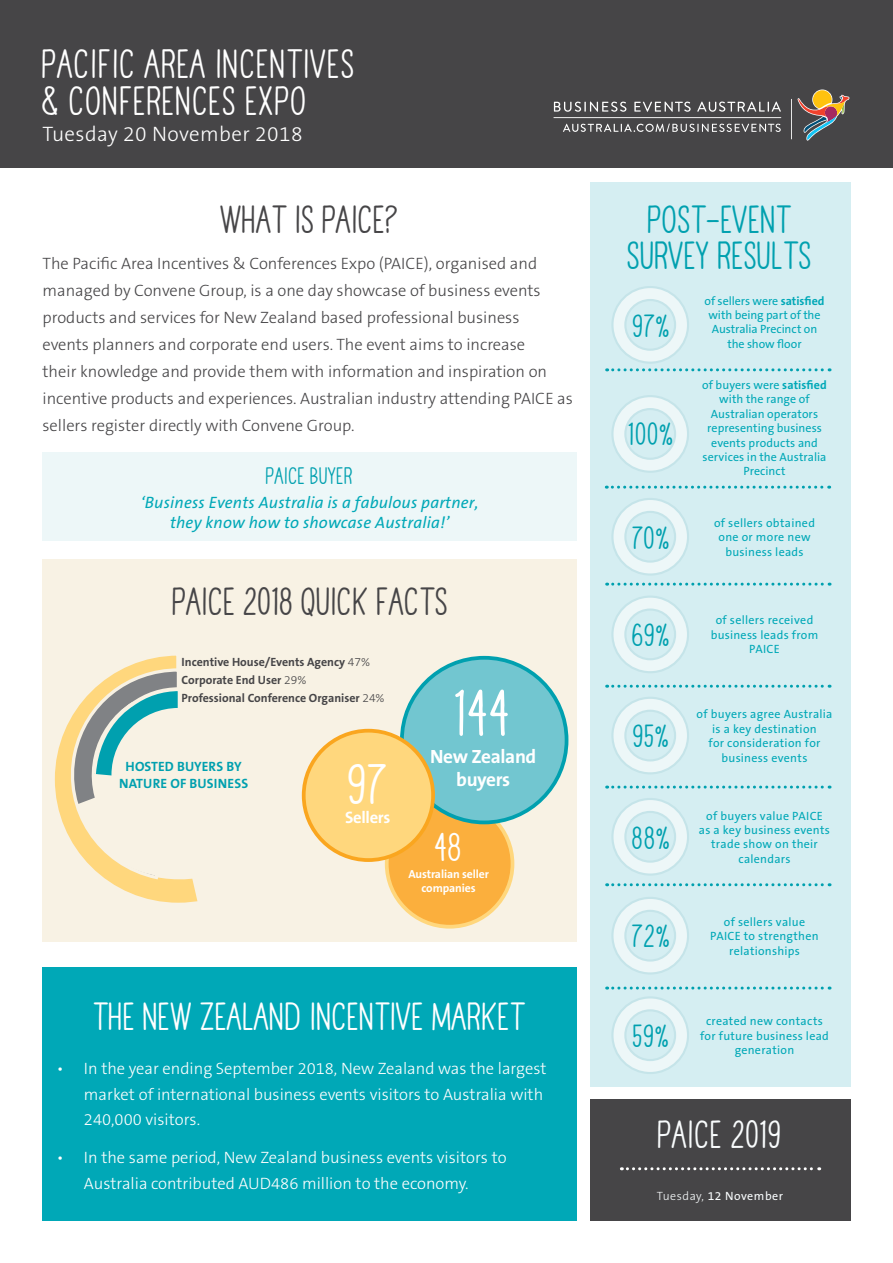
<style>
.page{position:relative;width:893px;height:1263px;background:#fff}
.page>*{position:absolute;margin:0;border:0;box-sizing:border-box;transform-origin:0 0}
.t1{font:700 57.9px "TAHAVEANICEDAY";color:#fff}
.t2{font:700 49.95px "TAHAVEANICEDAY";color:#fff}
.t3{font:700 36px/37.5px "TAHAVEANICEDAY";letter-spacing:.02em;color:#fff}
.t4{font:700 35.25px "TAHAVEANICEDAY";color:#fff}
.t5{font:700 34.5px "TAHAVEANICEDAY";color:#464547}
.t6{font:700 34.5px "TAHAVEANICEDAY";color:#fff}
.t7{font:700 34.5px/36px "TAHAVEANICEDAY";color:#00a0af;text-align:center}
.t8{font:700 34.5px "TAHAVEANICEDAY";letter-spacing:.01em;color:#f9fcfd}
.t9{font:700 28.2px "TAHAVEANICEDAY";letter-spacing:.02em;color:#00a0af}
.t10{font:300 21px "The Sans B3";letter-spacing:.02em;color:#fff}
.t11{font:700 21px "TAHAVEANICEDAY";letter-spacing:.01em;color:#00a0af}
.t12{font:700 19.35px/23.1px "The Sans B7";letter-spacing:-.02em;color:#fff;text-align:center}
.t13{font:700 16.65px "The Sans B7";letter-spacing:-.02em;color:#fff}
.t14{font:300 16.5px/27px "The Sans B3";color:#464547}
.t15{font:300 16.5px/25.5px "The Sans B3";color:#fff}
.t16{font:italic 16.5px/19.8px "The Sans B5 Plain";letter-spacing:.01em;color:#00a8b7;text-align:center}
.t17{font:700 13.5px/17.9px "The Sans B7";letter-spacing:.01em;color:#00a0af;text-align:center}
.t18{font:12px/14.4px "The Sans B5 Plain";letter-spacing:.02em;color:#00a8b7;text-align:center}
.t19{font:700 12px/18.8px "The Sans B7";color:#464547}
.t20{font:12px/14.4px "The Sans B5 Plain";letter-spacing:-.005em;color:#00a8b7;text-align:center}
.t21{font:12px "The Sans B5 Plain";letter-spacing:.045em;color:#f9fcfd}
.t22{font:700 11.7px/14.1px "The Sans B7";letter-spacing:-.01em;color:#fff;text-align:center}
.s1{font-family:"The Sans B7";font-weight:700}
.s2{font-family:"The Sans B3";font-weight:300}
</style>
<div class="page">
<div style="left:0;top:0;width:893px;height:167px;background:#464547"></div>
<svg style="left:797px;top:90px;width:52px;height:51px"></svg>
<svg style="left:554px;top:102px;width:72px;height:10px"></svg>
<svg style="left:634px;top:102px;width:57px;height:10px"></svg>
<svg style="left:697px;top:102px;width:84px;height:10px"></svg>
<hr style="left:554px;top:117px;width:227px;height:1px;background:#fff">
<hr style="left:791px;top:99px;width:1px;height:40px;background:#fff">
<svg style="left:563px;top:124px;width:218px;height:8px"></svg>
<div style="left:590px;top:1099px;width:260px;height:121px;background:#464547"></div>
<svg style="left:621px;top:1167px;width:199px;height:3px"></svg>
<div style="left:43px;top:967px;width:534px;height:253px;background:#00a8b7"></div>
<div style="left:43px;top:559px;width:534px;height:383px;background:#f8f2e4"></div>
<svg style="left:54px;top:655px;width:144px;height:248px"></svg>
<div style="left:387px;top:801px;width:125px;height:126px;background:#fbaf3d;border-radius:50%"></div>
<div style="left:385px;top:799px;width:129px;height:129px;border:4px solid #ffd77d;border-radius:50%"></div>
<div style="left:402px;top:658px;width:165px;height:164px;background:#72c6d0;border-radius:50%"></div>
<div style="left:400px;top:656px;width:168px;height:168px;border:4px solid #00a0af;border-radius:50%"></div>
<div style="left:304px;top:731px;width:129px;height:129px;background:#ffd77d;border-radius:50%"></div>
<div style="left:302px;top:729px;width:133px;height:133px;border:4px solid #faa61f;border-radius:50%"></div>
<div style="left:590px;top:182px;width:260px;height:904px;background:#d5eef2"></div>
<svg style="left:610px;top:497px;width:80px;height:80px;background:#daeff2"></svg>
<svg style="left:610px;top:594px;width:80px;height:80px;background:#daeff2"></svg>
<svg style="left:610px;top:696px;width:80px;height:79px;background:#daeff2"></svg>
<svg style="left:610px;top:797px;width:80px;height:80px;background:#daeff2"></svg>
<svg style="left:610px;top:995px;width:80px;height:80px;background:#daeff2"></svg>
<svg style="left:610px;top:896px;width:80px;height:79px;background:#daeff2"></svg>
<svg style="left:607px;top:285px;width:223px;height:86px;background:#d4edf1"></svg>
<svg style="left:607px;top:583px;width:223px;height:3px"></svg>
<svg style="left:607px;top:685px;width:223px;height:3px"></svg>
<svg style="left:607px;top:785px;width:223px;height:3px"></svg>
<svg style="left:607px;top:986px;width:223px;height:3px"></svg>
<svg style="left:607px;top:883px;width:223px;height:3px"></svg>
<svg style="left:606px;top:486px;width:224px;height:3px"></svg>
<svg style="left:610px;top:394px;width:80px;height:80px;background:#daeff2"></svg>
<div style="left:43px;top:452px;width:534px;height:89px;background:#edf7f8"></div>
<h3 class="t3" style="left:43px;top:46px;width:314px">PACIFIC AREA INCENTIVES &amp; CONFERENCES EXPO</h3>
<h3 class="t10" style="left:43px;top:123px;width:262px">Tuesday 20 November 2018</h3>
<h3 class="t5" style="left:220px;top:199px;width:180px">WHAT IS PAICE?</h3>
<h3 class="t7" style="left:628px;top:203px;width:186px">POST-EVENT<br>SURVEY RESULTS</h3>
<p class="t14" style="left:43px;top:250px;width:532px">The Pacific Area Incentives &amp; Conferences Expo (PAICE), organised and managed by Convene Group, is a one day showcase of business events products and services for New Zealand based professional business<br>events planners and corporate end users. The event aims to increase<br>their knowledge and provide them with information and inspiration on incentive products and experiences. Australian industry attending PAICE as sellers register directly with Convene Group.</p>
<p class="t20" style="left:704px;top:294px;width:122px">of sellers were <span class="s1">satisfied </span>with being part of the<br>Australia Precinct on the show floor</p>
<h3 class="t9" style="left:633px;top:309px;width:39px">97%</h3>
<p class="t18" style="left:702px;top:378px;width:126px">of buyers were <span class="s1">satisfied </span>with the range of<br>Australian operators representing business events products and services in the Australia<br>Precinct</p>
<h3 class="t9" style="left:629px;top:417px;width:47px">100%</h3>
<h3 class="t11" style="left:266px;top:463px;width:88px">PAICE BUYER</h3>
<h3 class="t16" style="left:141px;top:493px;width:339px">‘Business Events Australia is a fabulous partner, they know how to showcase Australia!’</h3>
<p class="t18" style="left:714px;top:516px;width:102px">of sellers obtained one or more new business leads</p>
<h3 class="t9" style="left:632px;top:521px;width:40px">70%</h3>
<h3 class="t5" style="left:173px;top:581px;width:277px">PAICE 2018 QUICK FACTS</h3>
<p class="t19" style="left:182px;top:653px;width:190px">Incentive House/Events Agency <span class="s2">47%</span></p>
<p class="t19" style="left:182px;top:671px;width:204px">Corporate End User <span class="s2">29%<br></span>Professional Conference Organiser <span class="s2">24%</span></p>
<p class="t17" style="left:119px;top:757px;width:131px">HOSTED BUYERS BY<br>NATURE OF BUSINESS</p>
<h2 class="t2" style="left:348px;top:754px;width:41px">97</h2>
<h3 class="t13" style="left:345px;top:809px;width:47px">Sellers</h3>
<h1 class="t1" style="left:455px;top:679px;width:58px">144</h1>
<h3 class="t12" style="left:430px;top:745px;width:108px">New Zealand buyers</h3>
<h3 class="t4" style="left:435px;top:826px;width:29px">48</h3>
<p class="t22" style="left:408px;top:867px;width:82px">Australian seller companies</p>
<h3 class="t6" style="left:93px;top:996px;width:434px">THE NEW ZEALAND INCENTIVE MARKET</h3>
<h3 class="t15" style="left:84px;top:1056px;width:464px;text-indent:-27px">• In the year ending September 2018, New Zealand was the largest market of international business events visitors to Australia with<br>240,000 visitors.</h3>
<h3 class="t15" style="left:84px;top:1146px;width:424px;text-indent:-27px">• In the same period, New Zealand business events visitors to<br>Australia contributed AUD486 million to the economy.</h3>
<h3 class="t9" style="left:632px;top:618px;width:40px">69%</h3>
<h3 class="t9" style="left:633px;top:719px;width:38px">95%</h3>
<h3 class="t9" style="left:632px;top:821px;width:40px">88%</h3>
<h3 class="t9" style="left:632px;top:920px;width:40px">72%</h3>
<h3 class="t9" style="left:633px;top:1019px;width:38px">59%</h3>
<p class="t18" style="left:711px;top:614px;width:109px">of sellers received business leads from<br>PAICE</p>
<p class="t18" style="left:696px;top:708px;width:137px">of buyers agree Australia is a key destination<br>for consideration for business events</p>
<p class="t18" style="left:699px;top:809px;width:133px">of buyers value PAICE as a key business events trade show on their calendars</p>
<p class="t18" style="left:710px;top:915px;width:110px">of sellers value<br>PAICE to strengthen relationships</p>
<p class="t18" style="left:700px;top:1014px;width:130px">created new contacts for future business lead generation</p>
<h3 class="t8" style="left:658px;top:1114px;width:125px">PAICE 2019</h3>
<p class="t21" style="left:657px;top:1189px;width:128px"><span class="s2">Tuesday,</span> 12 November</p>
</div>
